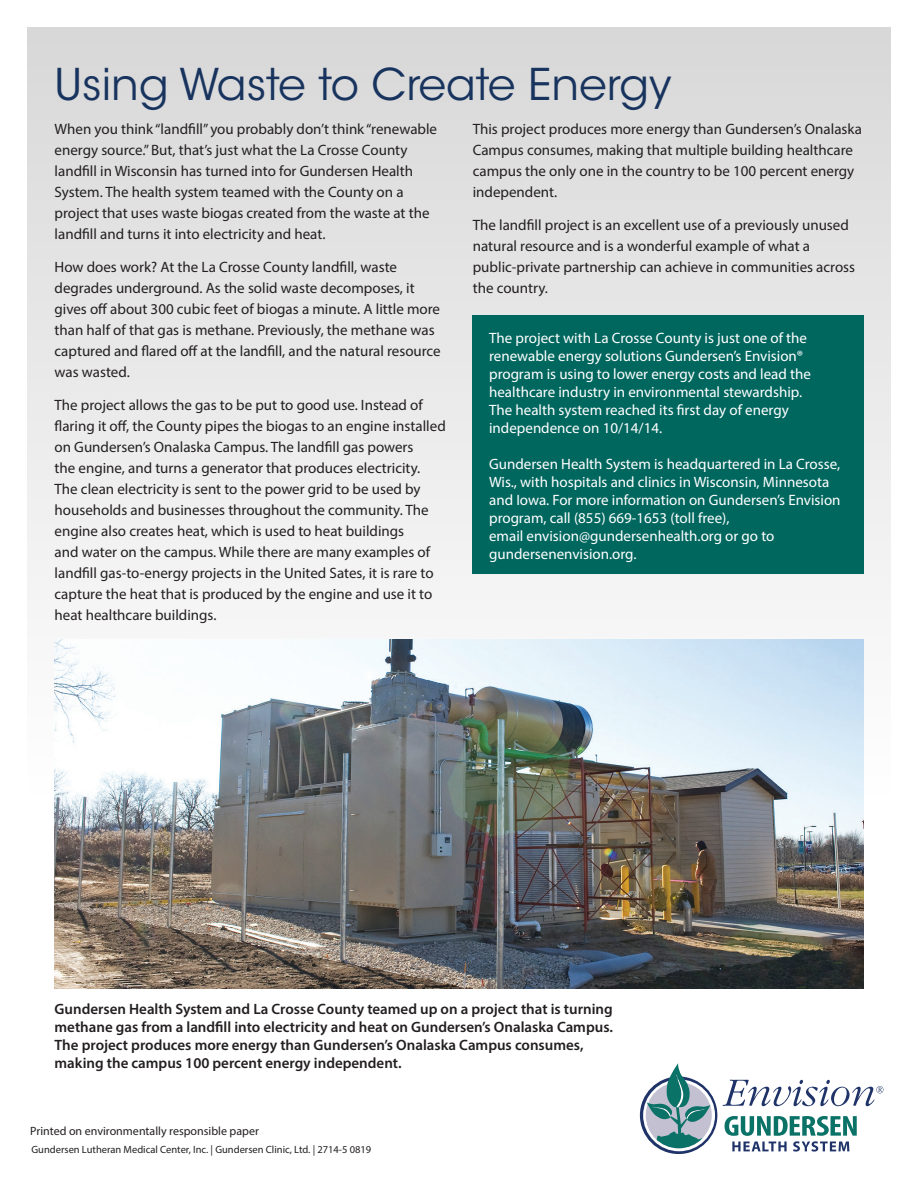
<style>
.page{position:relative;width:918px;height:1188px;background:#fff}
.page>*{position:absolute;margin:0;border:0;box-sizing:border-box;transform-origin:0 0}
.t1{font:43.5px "ITC Avant Garde Std";color:#18345e}
.t2{font:15px/21px "Myriad Pro";color:#231f20}
.t3{font:15px/18px "Myriad Pro";color:#fff}
.t4{font:600 15px/18px "Myriad Pro";color:#231f20}
.t5{font:12px "Myriad Pro";color:#231f20}
.t6{font:10.5px "Myriad Pro";color:#231f20}
</style>
<div class="page">
<div style="left:27px;top:27px;width:864px;height:769px;background:linear-gradient(to bottom,#d8d8d8,#fefefe)"></div>
<div style="left:473px;top:315px;width:391px;height:259px;background:#00675f"></div>
<img style="left:55px;top:639px;width:809px;height:349px">
<svg style="left:724px;top:1116px;width:133px;height:36px"></svg>
<svg style="left:640px;top:1077px;width:77px;height:77px"></svg>
<svg style="left:643px;top:1079px;width:72px;height:72px"></svg>
<svg style="left:647px;top:1063px;width:65px;height:85px"></svg>
<svg style="left:723px;top:1080px;width:160px;height:26px"></svg>
<h1 class="t1" style="left:55px;top:58px;width:618px">Using Waste to Create Energy</h1>
<p class="t2" style="left:55px;top:118px;width:384px">When you think “landfill” you probably don’t think “renewable energy source.” But, that’s just what the La Crosse County landfill in Wisconsin has turned into for Gundersen Health System. The health system teamed with the County on a project that uses waste biogas created from the waste at the landfill and turns it into electricity and heat.</p>
<p class="t2" style="left:55px;top:256px;width:388px">How does work? At the La Crosse County landfill, waste degrades underground. As the solid waste decomposes, it gives off about 300 cubic feet of biogas a minute. A little more than half of that gas is methane. Previously, the methane was captured and flared off at the landfill, and the natural resource was wasted.</p>
<p class="t2" style="left:55px;top:394px;width:393px">The project allows the gas to be put to good use. Instead of flaring it off, the County pipes the biogas to an engine installed on Gundersen’s Onalaska Campus. The landfill gas powers<br>the engine, and turns a generator that produces electricity.<br>The clean electricity is sent to the power grid to be used by households and businesses throughout the community. The engine also creates heat, which is used to heat buildings<br>and water on the campus. While there are many examples of landfill gas-to-energy projects in the United Sates, it is rare to capture the heat that is produced by the engine and use it to heat healthcare buildings.</p>
<p class="t2" style="left:473px;top:118px;width:391px">This project produces more energy than Gundersen’s Onalaska Campus consumes, making that multiple building healthcare campus the only one in the country to be 100 percent energy independent.</p>
<p class="t2" style="left:473px;top:214px;width:384px">The landfill project is an excellent use of a previously unused natural resource and is a wonderful example of what a public-private partnership can achieve in communities across the country.</p>
<p class="t3" style="left:489px;top:329px;width:323px">The project with La Crosse County is just one of the renewable energy solutions Gundersen’s Envision® program is using to lower energy costs and lead the healthcare industry in environmental stewardship.<br>The health system reached its first day of energy independence on 10/14/14.</p>
<p class="t3" style="left:489px;top:455px;width:353px">Gundersen Health System is headquartered in La Crosse, Wis., with hospitals and clinics in Wisconsin, Minnesota and Iowa. For more information on Gundersen’s Envision program, call (855) 669-1653 (toll free),<br>email envision@gundersenhealth.org or go to gundersenenvision.org.</p>
<p class="t4" style="left:55px;top:1000px;width:560px">Gundersen Health System and La Crosse County teamed up on a project that is turning methane gas from a landfill into electricity and heat on Gundersen’s Onalaska Campus.<br>The project produces more energy than Gundersen’s Onalaska Campus consumes, making the campus 100 percent energy independent.</p>
<p class="t5" style="left:30px;top:1124px;width:230px">Printed on environmentally responsible paper</p>
<p class="t6" style="left:32px;top:1143px;width:341px">Gundersen Lutheran Medical Center, Inc. | Gundersen Clinic, Ltd. | 2714-5 0819</p>
</div>
